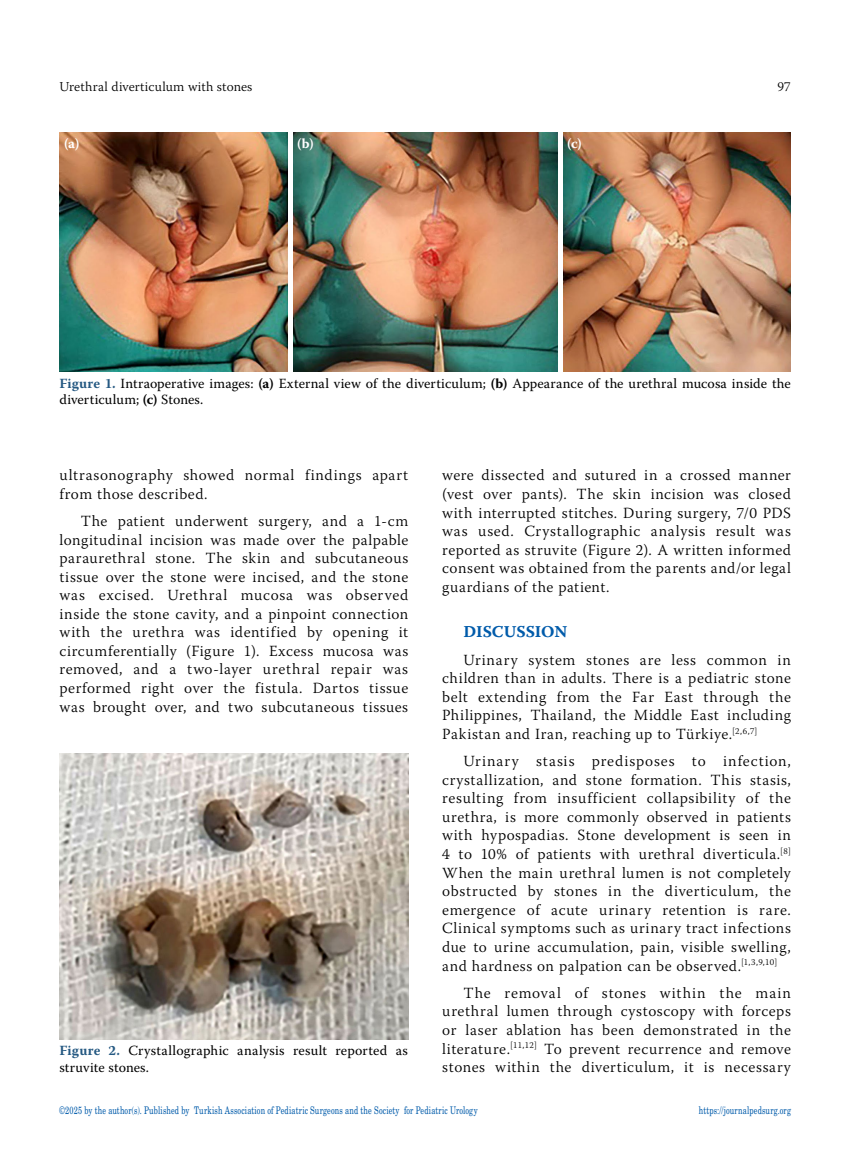
<style>
.page{position:relative;width:859px;height:1170px;background:#fff}
.page>*{position:absolute;margin:0;border:0;box-sizing:border-box;transform-origin:0 0}
.t1{font:16.5px "Warnock Pro Bold Capt";letter-spacing:-.005em;color:#005baa}
.t2{font:300 15.45px/18.6px "Warnock Pro";letter-spacing:.035em;color:#000;text-align:justify}
.t3{font:13.95px/16.8px "Warnock Pro";letter-spacing:.01em;color:#000}
.t4{font:700 13.95px "Warnock Pro";color:#fff}
.t5{font:300 13.5px "Warnock Pro";letter-spacing:.01em;color:#000}
.t6{font:10.5px "Madison Tr";letter-spacing:.015em;color:#005baa}
.s1{font-weight:700;color:#255982}
.s2{font-weight:700}
</style>
<div class="page">
<img style="left:59px;top:754px;width:349px;height:285px">
<img style="left:60px;top:133px;width:731px;height:239px">
<hr style="left:288px;top:132px;width:4px;height:241px;background:#fff">
<div style="left:558px;top:132px;width:5px;height:241px;background:#fff"></div>
<p class="t5" style="left:60px;top:78px;width:194px">Urethral diverticulum with stones</p>
<p class="t5" style="left:777px;top:78px;width:15px">97</p>
<p class="t4" style="left:64px;top:134px;width:17px">(a)</p>
<p class="t4" style="left:297px;top:134px;width:18px">(b)</p>
<p class="t4" style="left:567px;top:134px;width:16px">(c)</p>
<p class="t3" style="left:60px;top:374px;width:733px"><span class="s1">Figure 1.</span> Intraoperative images: <span class="s2">(a)</span> External view of the diverticulum; <span class="s2">(b)</span> Appearance of the urethral mucosa inside the diverticulum; <span class="s2">(c)</span> Stones.</p>
<p class="t2" style="left:60px;top:466px;width:350px">ultrasonography showed normal findings apart from those described.</p>
<p class="t2" style="left:60px;top:511px;width:350px;text-indent:21px">The patient underwent surgery, and a 1-cm longitudinal incision was made over the palpable paraurethral stone. The skin and subcutaneous tissue over the stone were incised, and the stone was excised. Urethral mucosa was observed inside the stone cavity, and a pinpoint connection with the urethra was identified by opening it circumferentially (Figure 1). Excess mucosa was removed, and a two-layer urethral repair was performed right over the fistula. Dartos tissue was brought over, and two subcutaneous tissues</p>
<p class="t3" style="left:59px;top:1041px;width:350px"><span class="s1">Figure 2.</span> Crystallographic analysis result reported as struvite stones.</p>
<p class="t2" style="left:442px;top:466px;width:350px">were dissected and sutured in a crossed manner (vest over pants). The skin incision was closed with interrupted stitches. During surgery, 7/0 PDS was used. Crystallographic analysis result was reported as struvite (Figure 2). A written informed consent was obtained from the parents and/or legal guardians of the patient.</p>
<p class="t1" style="left:463px;top:622px;width:105px">DISCUSSION</p>
<p class="t2" style="left:442px;top:649px;width:350px;text-indent:21px">Urinary system stones are less common in children than in adults. There is a pediatric stone belt extending from the Far East through the Philippines, Thailand, the Middle East including Pakistan and Iran, reaching up to Türkiye.<sup>[2,6,7]</sup></p>
<p class="t2" style="left:442px;top:751px;width:350px;text-indent:21px">Urinary stasis predisposes to infection, crystallization, and stone formation. This stasis, resulting from insufficient collapsibility of the urethra, is more commonly observed in patients with hypospadias. Stone development is seen in 4 to 10% of patients with urethral diverticula.<sup>[8] </sup>When the main urethral lumen is not completely obstructed by stones in the diverticulum, the emergence of acute urinary retention is rare.<br>Clinical symptoms such as urinary tract infections due to urine accumulation, pain, visible swelling, and hardness on palpation can be observed.<sup>[1,3,9,10]</sup></p>
<p class="t2" style="left:442px;top:983px;width:350px;text-indent:21px">The removal of stones within the main urethral lumen through cystoscopy with forceps or laser ablation has been demonstrated in the literature.<sup>[11,12]</sup> To prevent recurrence and remove stones within the diverticulum, it is necessary</p>
<p class="t6" style="left:60px;top:1103px;width:420px">©2025 by the author(s). Published by Turkish Association of Pediatric Surgeons and the Society for Pediatric Urology</p>
<p class="t6" style="left:699px;top:1103px;width:94px">https://journalpedsurg.org</p>
</div>
